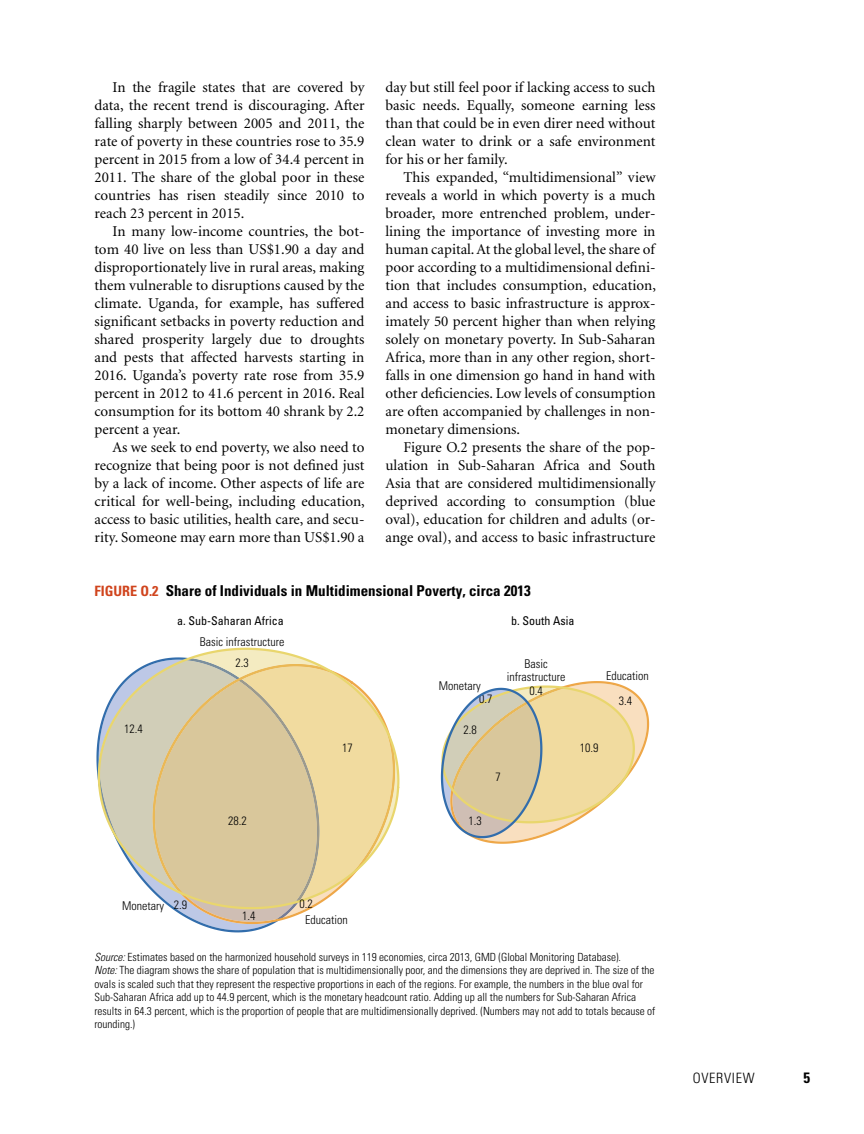
<style>
.page{position:relative;width:864px;height:1134px;background:#fff}
.page>*{position:absolute;margin:0;border:0;box-sizing:border-box;transform-origin:0 0}
.t1{font:15px/18px "Minion";color:#000;text-align:justify}
.t2{font:700 condensed 15px "Univers";color:#000}
.t3{font:300 condensed 14.25px "Univers";letter-spacing:.05em;color:#000}
.t4{font:300 condensed 12px/13.5px "Univers";color:#000;text-align:center}
.t5{font:condensed 12px "Univers";color:#000}
.t6{font:300 condensed 12px "Univers";color:#010101}
.t7{font:300 condensed 11.25px/13.5px "Univers";color:#000}
.s1{font-size:14.25px;color:#d0441d}
.s2{font-style:italic}
</style>
<div class="page">
<svg style="left:441px;top:681px;width:208px;height:163px"></svg>
<svg style="left:96px;top:737px;width:177px;height:195px"></svg>
<svg style="left:98px;top:909px;width:212px;height:13px"></svg>
<svg style="left:98px;top:648px;width:301px;height:261px"></svg>
<p class="t1" style="left:95px;top:79px;width:272px;text-indent:18px">In the fragile states that are covered by data, the recent trend is discouraging. After falling sharply between 2005 and 2011, the rate of poverty in these countries rose to 35.9 percent in 2015 from a low of 34.4 percent in 2011. The share of the global poor in these countries has risen steadily since 2010 to reach 23 percent in 2015.</p>
<p class="t1" style="left:95px;top:223px;width:272px;text-indent:18px">In many low-income countries, the bot&shy;tom 40 live on less than US$1.90 a day and disproportionately live in rural areas, making them vulnerable to disruptions caused by the climate. Uganda, for example, has suffered significant setbacks in poverty reduction and shared prosperity largely due to droughts and pests that affected harvests starting in 2016. Uganda’s poverty rate rose from 35.9 percent in 2012 to 41.6 percent in 2016. Real consumption for its bottom 40 shrank by 2.2 percent a year.</p>
<p class="t1" style="left:95px;top:439px;width:272px;text-indent:18px">As we seek to end poverty, we also need to recognize that being poor is not defined just by a lack of income. Other aspects of life are critical for well-being, including education, access to basic utilities, health care, and secu&shy;rity. Someone may earn more than US$1.90 a</p>
<p class="t1" style="left:386px;top:79px;width:272px">day but still feel poor if lacking access to such basic needs. Equally, someone earning less than that could be in even direr need without clean water to drink or a safe environment for his or her family.</p>
<p class="t1" style="left:386px;top:169px;width:272px;text-indent:18px">This expanded, “multidimensional” view reveals a world in which poverty is a much broader, more entrenched problem, under&shy;lining the importance of investing more in human capital. At the global level, the share of poor according to a multidimensional defini&shy;tion that includes consumption, education, and access to basic infrastructure is approx&shy;imately 50 percent higher than when relying solely on monetary poverty. In Sub-Saharan Africa, more than in any other region, short&shy;falls in one dimension go hand in hand with other deficiencies. Low levels of consumption are often accompanied by challenges in non&shy;monetary dimensions.</p>
<p class="t1" style="left:386px;top:439px;width:272px;text-indent:18px">Figure O.2 presents the share of the pop&shy;ulation in Sub-Saharan Africa and South Asia that are considered multidimensionally deprived according to consumption (blue oval), education for children and adults (or&shy;ange oval), and access to basic infrastructure</p>
<p class="t2" style="left:94px;top:581px;width:438px"><span class="s1">FIGURE O.2</span> Share of Individuals in Multidimensional Poverty, circa 2013</p>
<p class="t5" style="left:177px;top:613px;width:108px">a. Sub-Saharan Africa</p>
<p class="t5" style="left:511px;top:613px;width:65px">b. South Asia</p>
<p class="t4" style="left:200px;top:635px;width:86px">Basic infrastructure</p>
<p class="t4" style="left:235px;top:655px;width:15px">2.3</p>
<p class="t4" style="left:439px;top:679px;width:43px">Monetary</p>
<p class="t4" style="left:479px;top:692px;width:15px">0.7</p>
<p class="t4" style="left:507px;top:657px;width:60px">Basic infrastructure<br>0.4</p>
<p class="t4" style="left:606px;top:669px;width:44px">Education</p>
<p class="t4" style="left:619px;top:694px;width:15px">3.4</p>
<p class="t6" style="left:124px;top:722px;width:20px">12.4</p>
<p class="t6" style="left:464px;top:722px;width:15px">2.8</p>
<p class="t6" style="left:342px;top:740px;width:12px">17</p>
<p class="t6" style="left:580px;top:740px;width:20px">10.9</p>
<p class="t6" style="left:496px;top:770px;width:7px">7</p>
<p class="t6" style="left:228px;top:814px;width:20px">28.2</p>
<p class="t6" style="left:468px;top:814px;width:15px">1.3</p>
<p class="t4" style="left:122px;top:899px;width:67px">Monetary 2.9</p>
<p class="t6" style="left:242px;top:909px;width:15px">1.4</p>
<p class="t4" style="left:305px;top:896px;width:44px;line-height:15.3px;text-align:left;text-indent:-6px">0.2<br>Education</p>
<p class="t7" style="left:94px;top:950px;width:562px"><span class="s2">Source:</span> Estimates based on the harmonized household surveys in 119 economies, circa 2013, GMD (Global Monitoring Database).<br><span class="s2">Note:</span> The diagram shows the share of population that is multidimensionally poor, and the dimensions they are deprived in. The size of the ovals is scaled such that they represent the respective proportions in each of the regions. For example, the numbers in the blue oval for Sub-Saharan Africa add up to 44.9 percent, which is the monetary headcount ratio. Adding up all the numbers for Sub-Saharan Africa results in 64.3 percent, which is the proportion of people that are multidimensionally deprived. (Numbers may not add to totals because of rounding.)</p>
<p class="t3" style="left:693px;top:1069px;width:63px">OVERVIEW</p>
<p class="t2" style="left:803px;top:1068px;width:8px">5</p>
</div>
